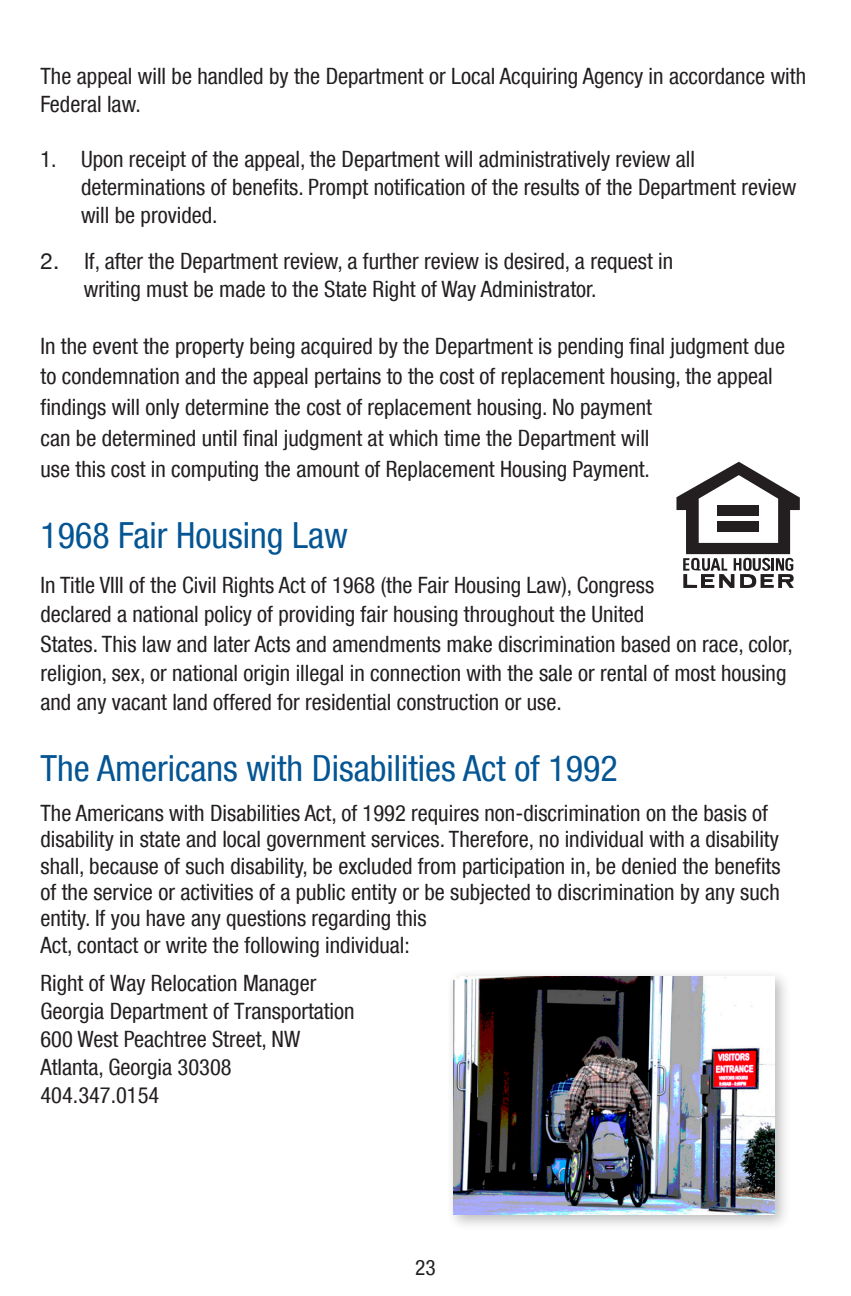
<style>
.page{position:relative;width:851px;height:1296px;background:#fff}
.page>*{position:absolute;margin:0;border:0;box-sizing:border-box;transform-origin:0 0}
.t1{font:condensed 36px "Helvetica Neue LT Com";color:#045594}
.t2{font:condensed 22.5px/29.2px "Helvetica Neue LT Com";color:#231f20}
.t3{font:condensed 21.38px "Helvetica Neue LT Com";color:#231f20}
.s1{font-stretch:normal}
</style>
<div class="page">
<svg style="left:676px;top:462px;width:123px;height:126px"></svg>
<div style="left:446px;top:969px;width:346px;height:263px;background:#231f20;opacity:.3"></div>
<img style="left:454px;top:976px;width:320px;height:239px">
<p class="t2" style="left:40px;top:61px;width:767px;line-height:28.1px">The appeal will be handled by the Department or Local Acquiring Agency in accordance with<br>Federal law.</p>
<p class="t2" style="left:81px;top:145px;width:716px;line-height:28.1px;text-indent:-40px">1. Upon receipt of the appeal, the Department will administratively review all determinations of benefits. Prompt notification of the results of the Department review will be provided.</p>
<p class="t2" style="left:40px;top:246px;width:634px"><span class="s1">2.</span> If, after the Department review, a further review is desired, a request in</p>
<p class="t2" style="left:84px;top:274px;width:514px">writing must be made to the State Right of Way Administrator.</p>
<p class="t2" style="left:40px;top:331px;width:746px">In the event the property being acquired by the Department is pending final judgment due</p>
<p class="t2" style="left:40px;top:362px;width:733px">to condemnation and the appeal pertains to the cost of replacement housing, the appeal</p>
<p class="t2" style="left:40px;top:392px;width:613px">findings will only determine the cost of replacement housing. No payment</p>
<p class="t2" style="left:40px;top:423px;width:610px">can be determined until final judgment at which time the Department will</p>
<p class="t2" style="left:40px;top:454px;width:611px">use this cost in computing the amount of Replacement Housing Payment.</p>
<p class="t1" style="left:40px;top:514px;width:309px">1968 Fair Housing Law</p>
<p class="t2" style="left:40px;top:570px;width:754px">In Title VIII of the Civil Rights Act of 1968 (the Fair Housing Law), Congress<br>declared a national policy of providing fair housing throughout the United<br>States. This law and later Acts and amendments make discrimination based on race, color, religion, sex, or national origin illegal in connection with the sale or rental of most housing and any vacant land offered for residential construction or use.</p>
<p class="t1" style="left:40px;top:747px;width:578px">The Americans with Disabilities Act of 1992</p>
<p class="t2" style="left:40px;top:798px;width:729px">The Americans with Disabilities Act, of 1992 requires non-discrimination on the basis of</p>
<p class="t2" style="left:40px;top:824px;width:739px">disability in state and local government services. Therefore, no individual with a disability</p>
<p class="t2" style="left:40px;top:851px;width:741px">shall, because of such disability, be excluded from participation in, be denied the benefits</p>
<p class="t2" style="left:40px;top:877px;width:740px">of the service or activities of a public entity or be subjected to discrimination by any such</p>
<p class="t2" style="left:40px;top:903px;width:387px">entity. If you have any questions regarding this</p>
<p class="t2" style="left:40px;top:930px;width:371px">Act, contact or write the following individual:</p>
<p class="t2" style="left:40px;top:968px;width:277px">Right of Way Relocation Manager</p>
<p class="t2" style="left:40px;top:996px;width:315px">Georgia Department of Transportation</p>
<p class="t2" style="left:40px;top:1024px;width:261px">600 West Peachtree Street, NW</p>
<p class="t2" style="left:40px;top:1052px;width:192px">Atlanta, Georgia 30308</p>
<p class="t2" style="left:40px;top:1080px;width:120px">404.347.0154</p>
<p class="t3" style="left:415px;top:1255px;width:22px">23</p>
</div>
